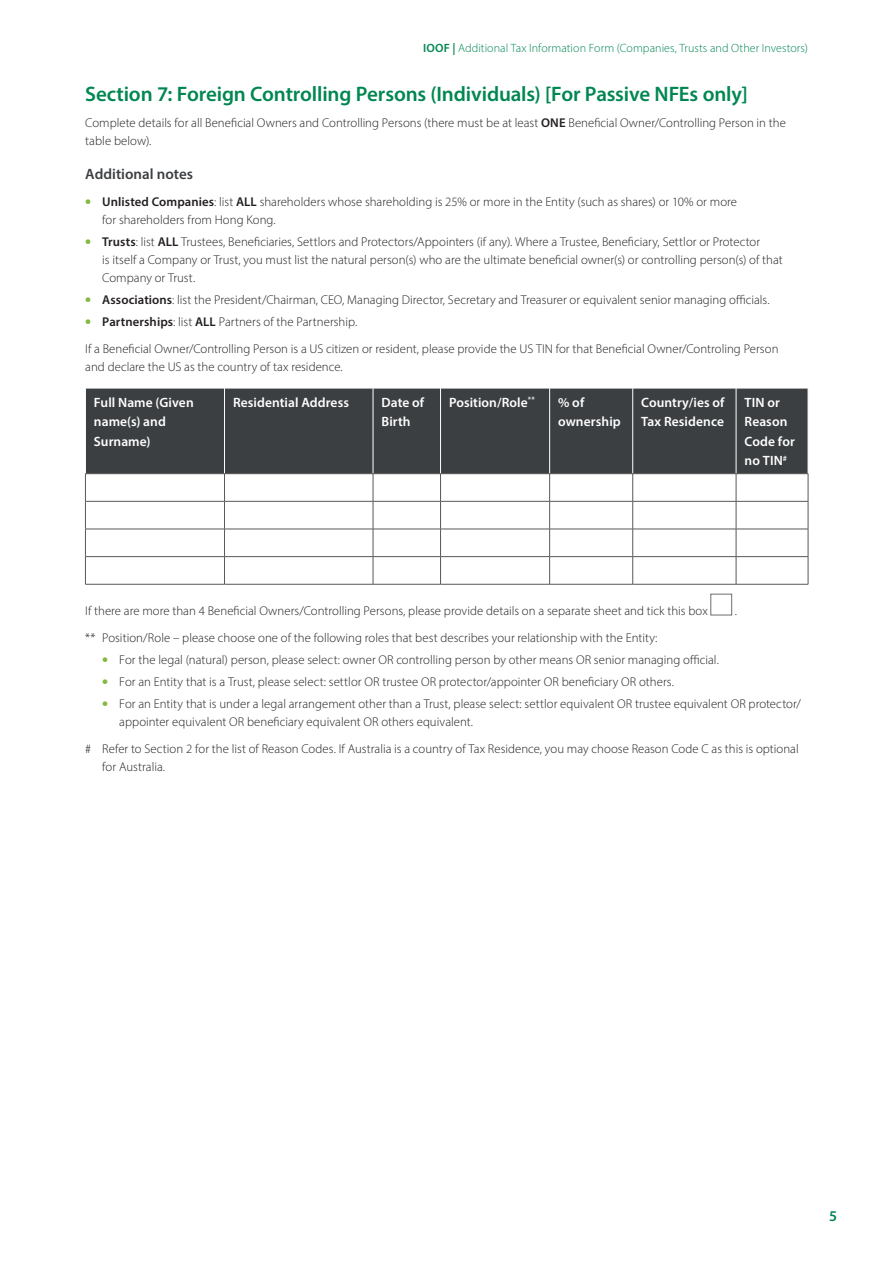
<style>
.page{position:relative;width:893px;height:1263px;background:#fff}
.page>*{position:absolute;margin:0;border:0;box-sizing:border-box;transform-origin:0 0}
.t1{font:600 21px "Myriad Pro";letter-spacing:-.005em;color:#008751}
.t2{font:600 15px "Myriad Pro";color:#3c3f42}
.t3{font:600 15px "Myriad Pro";color:#008751}
.t4{font:600 13.5px/19.5px "Myriad Pro";letter-spacing:.005em;color:#fff}
.t5{font:300 12.75px/18px "Myriad Pro";letter-spacing:.005em;color:#231f20}
.t6{font:300 12px "Myriad Pro";letter-spacing:.005em;color:#008751}
.s1{font-weight:600}
.s2{font-weight:900;font-size:16.5px;color:#82b940}
</style>
<div class="page">
<div style="left:86px;top:389px;width:722px;height:84px;background:#3c3f42"></div>
<hr style="left:224px;top:388px;width:1px;height:85px;background:#fff">
<hr style="left:373px;top:388px;width:1px;height:85px;background:#fff">
<hr style="left:440px;top:388px;width:1px;height:85px;background:#fff">
<hr style="left:549px;top:388px;width:1px;height:85px;background:#fff">
<hr style="left:632px;top:388px;width:1px;height:85px;background:#fff">
<hr style="left:736px;top:388px;width:1px;height:85px;background:#fff">
<hr style="left:85px;top:473px;width:140px;height:1px;background:#57585a">
<hr style="left:225px;top:473px;width:148px;height:1px;background:#57585a">
<hr style="left:373px;top:473px;width:68px;height:1px;background:#57585a">
<hr style="left:441px;top:473px;width:109px;height:1px;background:#57585a">
<hr style="left:550px;top:473px;width:83px;height:1px;background:#57585a">
<hr style="left:633px;top:473px;width:103px;height:1px;background:#57585a">
<hr style="left:736px;top:473px;width:72px;height:1px;background:#57585a">
<hr style="left:85px;top:501px;width:140px;height:1px;background:#57585a">
<hr style="left:225px;top:501px;width:148px;height:1px;background:#57585a">
<hr style="left:373px;top:501px;width:68px;height:1px;background:#57585a">
<hr style="left:441px;top:501px;width:109px;height:1px;background:#57585a">
<hr style="left:550px;top:501px;width:83px;height:1px;background:#57585a">
<hr style="left:633px;top:501px;width:103px;height:1px;background:#57585a">
<hr style="left:736px;top:501px;width:72px;height:1px;background:#57585a">
<hr style="left:85px;top:529px;width:140px;height:1px;background:#57585a">
<hr style="left:225px;top:529px;width:148px;height:1px;background:#57585a">
<hr style="left:373px;top:529px;width:68px;height:1px;background:#57585a">
<hr style="left:441px;top:529px;width:109px;height:1px;background:#57585a">
<hr style="left:550px;top:529px;width:83px;height:1px;background:#57585a">
<hr style="left:633px;top:529px;width:103px;height:1px;background:#57585a">
<hr style="left:736px;top:529px;width:72px;height:1px;background:#57585a">
<hr style="left:85px;top:556px;width:140px;height:1px;background:#57585a">
<svg style="left:85px;top:474px;width:1px;height:110px"></svg>
<hr style="left:225px;top:556px;width:148px;height:1px;background:#57585a">
<svg style="left:224px;top:474px;width:1px;height:110px"></svg>
<hr style="left:373px;top:556px;width:68px;height:1px;background:#57585a">
<svg style="left:373px;top:474px;width:1px;height:110px"></svg>
<hr style="left:441px;top:556px;width:109px;height:1px;background:#57585a">
<svg style="left:440px;top:474px;width:1px;height:110px"></svg>
<hr style="left:550px;top:556px;width:83px;height:1px;background:#57585a">
<svg style="left:549px;top:474px;width:1px;height:110px"></svg>
<hr style="left:633px;top:556px;width:103px;height:1px;background:#57585a">
<svg style="left:632px;top:474px;width:1px;height:110px"></svg>
<hr style="left:736px;top:556px;width:72px;height:1px;background:#57585a">
<svg style="left:736px;top:474px;width:1px;height:110px"></svg>
<svg style="left:808px;top:474px;width:1px;height:110px"></svg>
<hr style="left:85px;top:584px;width:140px;height:1px;background:#57585a">
<hr style="left:225px;top:584px;width:148px;height:1px;background:#57585a">
<hr style="left:373px;top:584px;width:68px;height:1px;background:#57585a">
<hr style="left:441px;top:584px;width:109px;height:1px;background:#57585a">
<hr style="left:550px;top:584px;width:83px;height:1px;background:#57585a">
<hr style="left:633px;top:584px;width:103px;height:1px;background:#57585a">
<hr style="left:736px;top:584px;width:72px;height:1px;background:#57585a">
<div style="left:711px;top:594px;width:21px;height:21px;background:#fff;border:1px solid #6c6d70"></div>
<p class="t6" style="left:423px;top:40px;width:386px"><span class="s1">IOOF |</span> Additional Tax Information Form (Companies, Trusts and Other Investors)</p>
<h1 class="t1" style="left:85px;top:80px;width:664px">Section 7: Foreign Controlling Persons (Individuals) [For Passive NFEs only]</h1>
<p class="t5" style="left:85px;top:114px;width:702px">Complete details for all Beneficial Owners and Controlling Persons (there must be at least <span class="s1">ONE</span> Beneficial Owner/Controlling Person in the table below).</p>
<p class="t2" style="left:85px;top:164px;width:109px">Additional notes</p>
<p class="t5" style="left:102px;top:192px;width:636px;text-indent:-17px"><span class="s2">•</span> <span class="s1">Unlisted Companies</span>: list <span class="s1">ALL</span> shareholders whose shareholding is 25% or more in the Entity (such as shares) or 10% or more for shareholders from Hong Kong.</p>
<p class="t5" style="left:102px;top:232px;width:682px;text-indent:-17px"><span class="s2">•</span> <span class="s1">Trusts</span>: list <span class="s1">ALL</span> Trustees, Beneficiaries, Settlors and Protectors/Appointers (if any). Where a Trustee, Beneficiary, Settlor or Protector<br>is itself a Company or Trust, you must list the natural person(s) who are the ultimate beneficial owner(s) or controlling person(s) of that<br>Company or Trust.</p>
<p class="t5" style="left:85px;top:291px;width:686px"><span class="s2">•</span> <span class="s1">Associations</span>: list the President/Chairman, CEO, Managing Director, Secretary and Treasurer or equivalent senior managing officials.</p>
<p class="t5" style="left:85px;top:309px;width:695px;line-height:26.5px"><span class="s2">•</span> <span class="s1">Partnerships</span>: list <span class="s1">ALL</span> Partners of the Partnership.<br>If a Beneficial Owner/Controlling Person is a US citizen or resident, please provide the US TIN for that Beneficial Owner/Controling Person</p>
<p class="t5" style="left:85px;top:357px;width:259px">and declare the US as the country of tax residence.</p>
<p class="t4" style="left:94px;top:392px;width:101px">Full Name (Given name(s) and<br>Surname)</p>
<p class="t4" style="left:233px;top:392px;width:117px">Residential Address</p>
<p class="t4" style="left:382px;top:392px;width:44px">Date of<br>Birth</p>
<p class="t4" style="left:449px;top:392px;width:87px">Position/Role<sup>**</sup></p>
<p class="t4" style="left:558px;top:392px;width:64px">% of ownership</p>
<p class="t4" style="left:641px;top:392px;width:85px">Country/ies of<br>Tax Residence</p>
<p class="t4" style="left:745px;top:392px;width:52px">TIN or<br>Reason<br>Code for no TIN<sup>#</sup></p>
<p class="t5" style="left:85px;top:602px;width:624px">If there are more than 4 Beneficial Owners/Controlling Persons, please provide details on a separate sheet and tick this box</p>
<p class="t5" style="left:735px;top:602px;width:4px">.</p>
<p class="t5" style="left:85px;top:628px;width:574px">** Position/Role – please choose one of the following roles that best describes your relationship with the Entity:</p>
<p class="t5" style="left:102px;top:651px;width:618px"><span class="s2">•</span> For the legal (natural) person, please select: owner OR controlling person by other means OR senior managing official.</p>
<p class="t5" style="left:102px;top:673px;width:573px"><span class="s2">•</span> For an Entity that is a Trust, please select: settlor OR trustee OR protector/appointer OR beneficiary OR others.</p>
<p class="t5" style="left:119px;top:695px;width:683px;text-indent:-17px"><span class="s2">•</span> For an Entity that is under a legal arrangement other than a Trust, please select: settlor equivalent OR trustee equivalent OR protector/ appointer equivalent OR beneficiary equivalent OR others equivalent.</p>
<p class="t5" style="left:102px;top:740px;width:698px;text-indent:-17px"># Refer to Section 2 for the list of Reason Codes. If Australia is a country of Tax Residence, you may choose Reason Code C as this is optional for Australia.</p>
<p class="t3" style="left:829px;top:1206px;width:10px">5</p>
</div>
